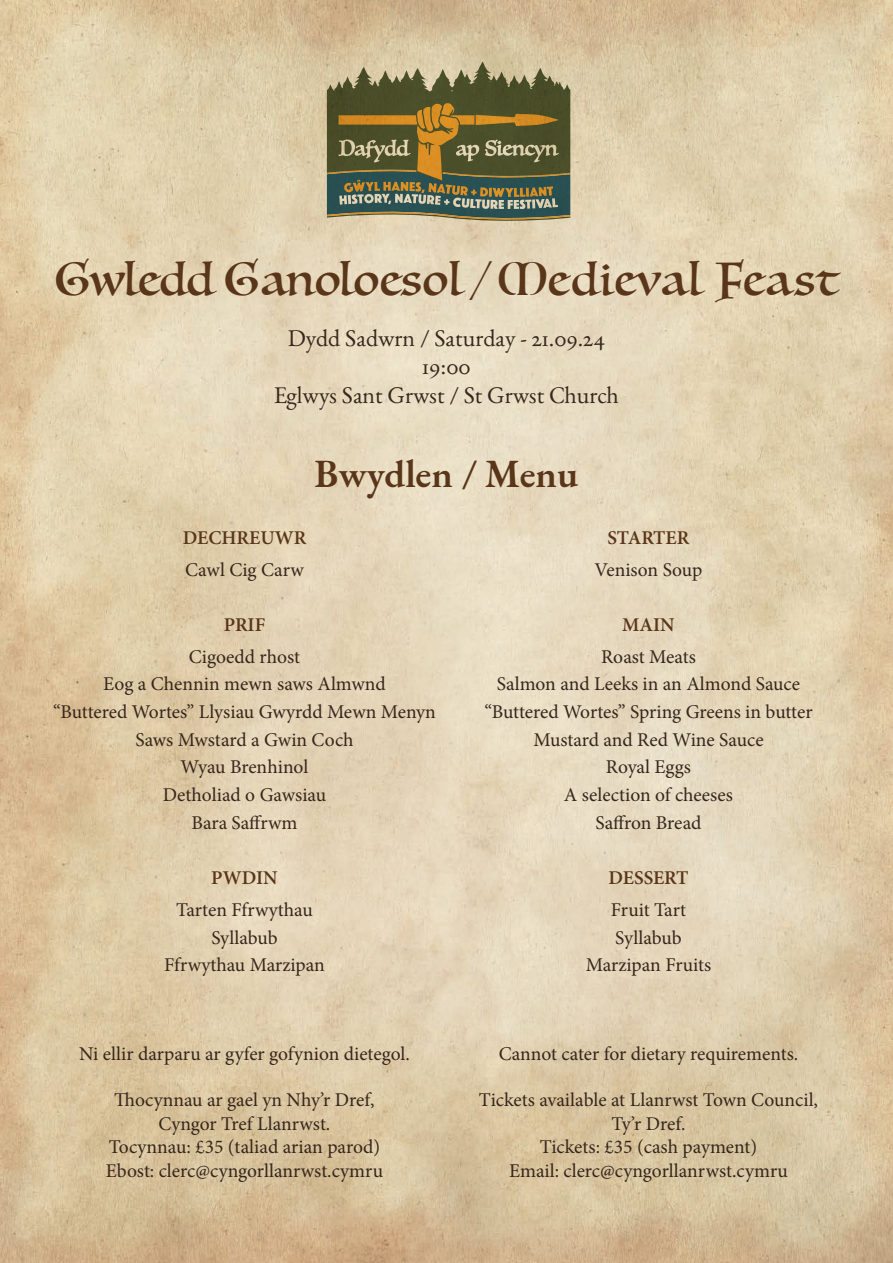
<style>
.page{position:relative;width:893px;height:1263px;background:#fff}
.page>*{position:absolute;margin:0;border:0;box-sizing:border-box;transform-origin:0 0}
.t1{font:45px "Luminari";letter-spacing:.01em;color:#593519}
.t2{font:600 39px "EB Garamond";color:#593519}
.t3{font:24px "EB Garamond";color:#36261c}
.t4{font:19.5px/23.4px "Minion Pro";color:#36261c;text-align:center}
.t5{font:600 19.5px "Minion Pro";color:#593519}
</style>
<div class="page">
<img style="left:0;top:0;width:893px;height:1263px">
<svg style="left:327px;top:62px;width:243px;height:160px;background:#716e48"></svg>
<p class="t1" style="left:55px;top:241px;width:784px">Gwledd Ganoloesol / Medieval Feast</p>
<p class="t3" style="left:288px;top:318px;width:319px">Dydd Sadwrn / Saturday - 21.09.24</p>
<p class="t3" style="left:422px;top:347px;width:50px">19:00</p>
<p class="t3" style="left:274px;top:376px;width:346px">Eglwys Sant Grwst / St Grwst Church</p>
<p class="t2" style="left:315px;top:449px;width:265px">Bwydlen / Menu</p>
<p class="t5" style="left:183px;top:524px;width:125px">DECHREUWR</p>
<p class="t4" style="left:185px;top:558px;width:120px">Cawl Cig Carw</p>
<p class="t5" style="left:224px;top:611px;width:43px">PRIF</p>
<p class="t4" style="left:189px;top:645px;width:113px">Cigoedd rhost</p>
<p class="t4" style="left:103px;top:672px;width:284px">Eog a Chennin mewn saws Almwnd</p>
<p class="t4" style="left:53px;top:700px;width:384px">“Buttered Wortes” Llysiau Gwyrdd Mewn Menyn</p>
<p class="t4" style="left:135px;top:728px;width:220px">Saws Mwstard a Gwin Coch</p>
<p class="t4" style="left:181px;top:755px;width:129px">Wyau Brenhinol</p>
<p class="t4" style="left:163px;top:783px;width:165px">Detholiad o Gawsiau</p>
<p class="t4" style="left:191px;top:811px;width:108px">Bara Saffrwm</p>
<p class="t5" style="left:211px;top:864px;width:68px">PWDIN</p>
<p class="t4" style="left:176px;top:898px;width:138px">Tarten Ffrwythau</p>
<p class="t4" style="left:211px;top:926px;width:68px">Syllabub</p>
<p class="t4" style="left:164px;top:953px;width:162px">Ffrwythau Marzipan</p>
<p class="t4" style="left:79px;top:1042px;width:332px">Ni ellir darparu ar gyfer gofynion dietegol.</p>
<p class="t4" style="left:114px;top:1088px;width:262px">Thocynnau ar gael yn Nhy’r Dref,<br>Cyngor Tref Llanrwst.</p>
<p class="t4" style="left:109px;top:1135px;width:273px">Tocynnau: £35 (taliad arian parod)</p>
<p class="t4" style="left:106px;top:1159px;width:279px">Ebost: clerc@cyngorllanrwst.cymru</p>
<p class="t5" style="left:607px;top:524px;width:83px">STARTER</p>
<p class="t4" style="left:595px;top:558px;width:109px">Venison Soup</p>
<p class="t5" style="left:622px;top:611px;width:54px">MAIN</p>
<p class="t4" style="left:601px;top:645px;width:96px">Roast Meats</p>
<p class="t4" style="left:497px;top:672px;width:305px">Salmon and Leeks in an Almond Sauce</p>
<p class="t4" style="left:484px;top:700px;width:330px">“Buttered Wortes” Spring Greens in butter</p>
<p class="t4" style="left:533px;top:728px;width:232px">Mustard and Red Wine Sauce</p>
<p class="t4" style="left:606px;top:755px;width:87px">Royal Eggs</p>
<p class="t4" style="left:564px;top:783px;width:171px">A selection of cheeses</p>
<p class="t4" style="left:595px;top:811px;width:108px">Saffron Bread</p>
<p class="t5" style="left:608px;top:864px;width:82px">DESSERT</p>
<p class="t4" style="left:611px;top:898px;width:77px">Fruit Tart</p>
<p class="t4" style="left:615px;top:926px;width:68px">Syllabub</p>
<p class="t4" style="left:586px;top:953px;width:127px">Marzipan Fruits</p>
<p class="t4" style="left:499px;top:1042px;width:301px">Cannot cater for dietary requirements.</p>
<p class="t4" style="left:479px;top:1088px;width:341px">Tickets available at Llanrwst Town Council,<br>Ty’r Dref.</p>
<p class="t4" style="left:540px;top:1135px;width:219px">Tickets: £35 (cash payment)</p>
<p class="t4" style="left:509px;top:1159px;width:280px">Email: clerc@cyngorllanrwst.cymru</p>
</div>
